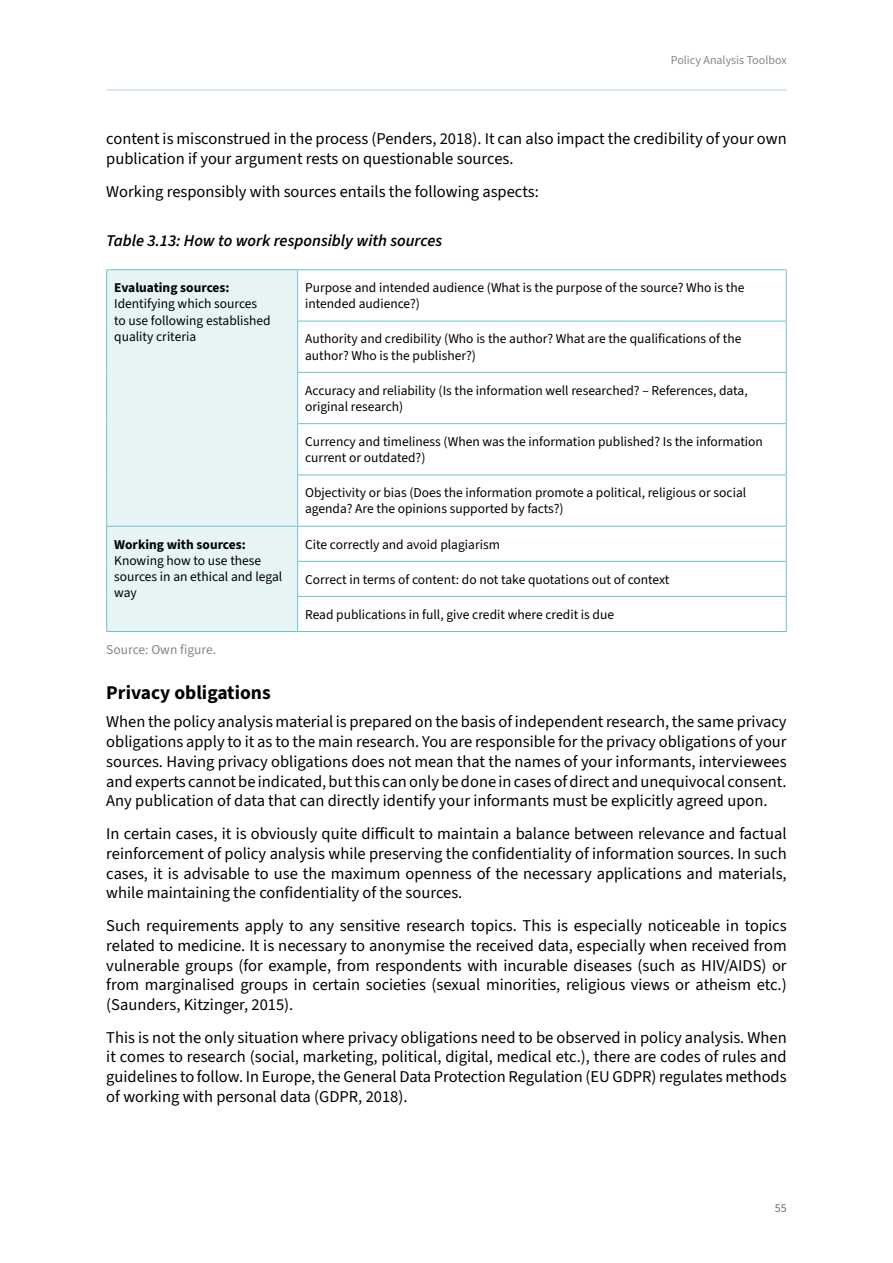
<style>
.page{position:relative;width:893px;height:1263px;background:#fff}
.page>*{position:absolute;margin:0;border:0;box-sizing:border-box;transform-origin:0 0}
.t1{font:700 19.5px "Source Sans 3";color:#000}
.t2{font:16.5px/19.8px "Source Sans 3";color:#000;text-align:justify}
.t3{font:italic 600 16.5px "Source Sans 3";color:#000}
.t4{font:13.5px/16.2px "Source Sans 3";color:#000}
.t5{font:700 13.5px "Source Sans 3";color:#000}
.t6{font:13.5px "Source Sans 3";color:#878787}
.t7{font:12px "Source Sans 3";color:#878787}
.t8{font:12px "Source Sans 3";color:#706f6f}
</style>
<div class="page">
<hr style="left:106px;top:89px;width:681px;height:2px;background:#c6e5e4">
<div style="left:107px;top:270px;width:190px;height:361px;background:#e7f4f6"></div>
<hr style="left:297px;top:321px;width:490px;height:1px;background:#6cc4ca">
<hr style="left:297px;top:372px;width:490px;height:1px;background:#6cc4ca">
<hr style="left:297px;top:423px;width:490px;height:1px;background:#6cc4ca">
<hr style="left:297px;top:475px;width:490px;height:1px;background:#6cc4ca">
<hr style="left:298px;top:526px;width:489px;height:1px;background:#6cc4ca">
<hr style="left:297px;top:561px;width:490px;height:1px;background:#6cc4ca">
<hr style="left:297px;top:596px;width:490px;height:1px;background:#6cc4ca">
<hr style="left:298px;top:269px;width:489px;height:1px;background:#6cc4ca">
<hr style="left:786px;top:270px;width:1px;height:51px;background:#6cc4ca">
<hr style="left:786px;top:321px;width:1px;height:51px;background:#6cc4ca">
<hr style="left:786px;top:373px;width:1px;height:50px;background:#6cc4ca">
<hr style="left:786px;top:424px;width:1px;height:51px;background:#6cc4ca">
<hr style="left:786px;top:475px;width:1px;height:51px;background:#6cc4ca">
<hr style="left:786px;top:527px;width:1px;height:34px;background:#6cc4ca">
<hr style="left:786px;top:562px;width:1px;height:34px;background:#6cc4ca">
<hr style="left:786px;top:597px;width:1px;height:34px;background:#6cc4ca">
<hr style="left:298px;top:631px;width:489px;height:1px;background:#6cc4ca">
<hr style="left:106px;top:269px;width:192px;height:1px;background:#6cc4ca">
<hr style="left:106px;top:270px;width:1px;height:51px;background:#6cc4ca">
<hr style="left:297px;top:270px;width:1px;height:51px;background:#6cc4ca">
<hr style="left:106px;top:321px;width:1px;height:51px;background:#6cc4ca">
<hr style="left:297px;top:321px;width:1px;height:51px;background:#6cc4ca">
<hr style="left:106px;top:372px;width:1px;height:52px;background:#6cc4ca">
<hr style="left:297px;top:373px;width:1px;height:50px;background:#6cc4ca">
<hr style="left:106px;top:424px;width:1px;height:51px;background:#6cc4ca">
<hr style="left:297px;top:424px;width:1px;height:51px;background:#6cc4ca">
<hr style="left:106px;top:475px;width:1px;height:51px;background:#6cc4ca">
<hr style="left:297px;top:475px;width:1px;height:51px;background:#6cc4ca">
<hr style="left:106px;top:526px;width:192px;height:1px;background:#6cc4ca">
<hr style="left:106px;top:527px;width:1px;height:34px;background:#6cc4ca">
<hr style="left:297px;top:527px;width:1px;height:34px;background:#6cc4ca">
<hr style="left:106px;top:561px;width:1px;height:35px;background:#6cc4ca">
<hr style="left:297px;top:562px;width:1px;height:34px;background:#6cc4ca">
<hr style="left:106px;top:596px;width:1px;height:35px;background:#6cc4ca">
<hr style="left:297px;top:597px;width:1px;height:34px;background:#6cc4ca">
<hr style="left:106px;top:631px;width:192px;height:1px;background:#6cc4ca">
<p class="t7" style="left:671px;top:52px;width:117px">Policy Analysis Toolbox</p>
<p class="t2" style="left:106px;top:130px;width:682px">content is misconstrued in the process (Penders, 2018). It can also impact the credibility of your own publication if your argument rests on questionable sources.</p>
<p class="t2" style="left:106px;top:182px;width:434px">Working responsibly with sources entails the following aspects:</p>
<p class="t3" style="left:106px;top:230px;width:338px">Table 3.13: How to work responsibly with sources</p>
<p class="t5" style="left:114px;top:279px;width:117px">Evaluating sources:</p>
<p class="t4" style="left:114px;top:296px;width:158px">Identifying which sources to use following established quality criteria</p>
<p class="t4" style="left:305px;top:280px;width:441px">Purpose and intended audience (What is the purpose of the source? Who is the intended audience?)</p>
<p class="t4" style="left:305px;top:331px;width:438px">Authority and credibility (Who is the author? What are the qualifications of the author? Who is the publisher?)</p>
<p class="t4" style="left:305px;top:383px;width:444px">Accuracy and reliability (Is the information well researched? – References, data, original research)</p>
<p class="t4" style="left:305px;top:434px;width:459px">Currency and timeliness (When was the information published? Is the information current or outdated?)</p>
<p class="t4" style="left:305px;top:485px;width:443px">Objectivity or bias (Does the information promote a political, religious or social agenda? Are the opinions supported by facts?)</p>
<p class="t5" style="left:114px;top:535px;width:133px">Working with sources:</p>
<p class="t4" style="left:114px;top:553px;width:170px">Knowing how to use these sources in an ethical and legal way</p>
<p class="t4" style="left:305px;top:536px;width:196px">Cite correctly and avoid plagiarism</p>
<p class="t4" style="left:305px;top:571px;width:366px">Correct in terms of content: do not take quotations out of context</p>
<p class="t4" style="left:305px;top:607px;width:310px">Read publications in full, give credit where credit is due</p>
<p class="t6" style="left:106px;top:641px;width:111px">Source: Own figure.</p>
<p class="t1" style="left:106px;top:679px;width:166px">Privacy obligations</p>
<p class="t2" style="left:106px;top:712px;width:682px">When the policy analysis material is prepared on the basis of independent research, the same privacy obligations apply to it as to the main research. You are responsible for the privacy obligations of your sources. Having privacy obligations does not mean that the names of your informants, interviewees and experts cannot be indicated, but this can only be done in cases of direct and unequivocal consent.<br>Any publication of data that can directly identify your informants must be explicitly agreed upon.</p>
<p class="t2" style="left:106px;top:824px;width:682px">In certain cases, it is obviously quite difficult to maintain a balance between relevance and factual reinforcement of policy analysis while preserving the confidentiality of information sources. In such cases, it is advisable to use the maximum openness of the necessary applications and materials, while maintaining the confidentiality of the sources.</p>
<p class="t2" style="left:106px;top:916px;width:682px">Such requirements apply to any sensitive research topics. This is especially noticeable in topics related to medicine. It is necessary to anonymise the received data, especially when received from vulnerable groups (for example, from respondents with incurable diseases (such as HIV/AIDS) or from marginalised groups in certain societies (sexual minorities, religious views or atheism etc.) (Saunders, Kitzinger, 2015).</p>
<p class="t2" style="left:106px;top:1028px;width:682px">This is not the only situation where privacy obligations need to be observed in policy analysis. When it comes to research (social, marketing, political, digital, medical etc.), there are codes of rules and guidelines to follow. In Europe, the General Data Protection Regulation (EU GDPR) regulates methods of working with personal data (GDPR, 2018).</p>
<p class="t8" style="left:775px;top:1199px;width:13px">55</p>
</div>
